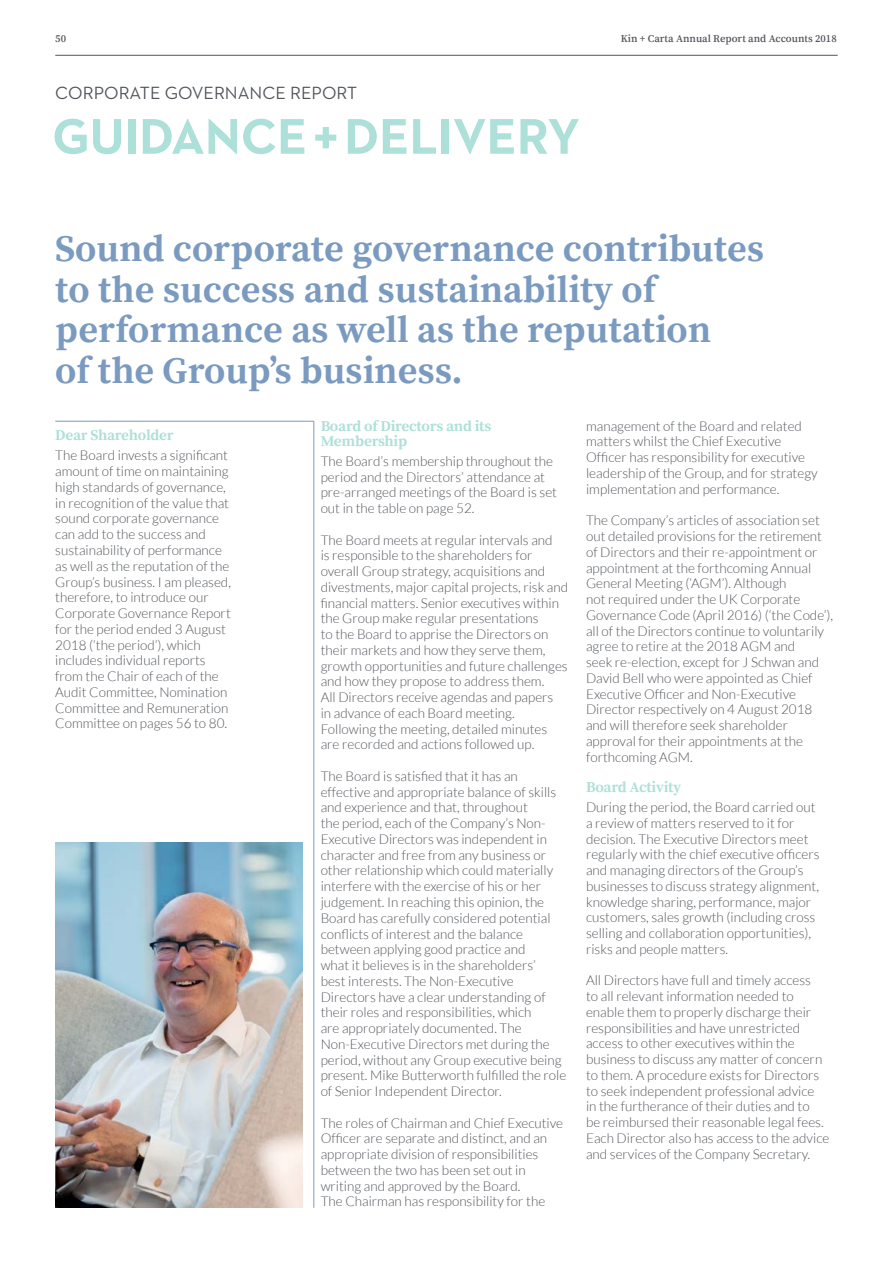
<style>
.page{position:relative;width:893px;height:1263px;background:#fff}
.page>*{position:absolute;margin:0;border:0;box-sizing:border-box;transform-origin:0 0}
.t1{font:700 51px "Neutraface 2 Text";color:#ade0d8}
.t2{font:700 37.5px/40.5px "Source Serif Pro";color:#7a9ac0}
.t3{font:18px "Neutraface 2 Text";color:#52555b}
.t4{font:700 15px/15px "Source Serif Pro";letter-spacing:-.015em;color:#ade0d8}
.t5{font:300 13.5px/15.8px "Lato";color:#52555b}
.t6{font:600 10.5px "Source Serif Pro";color:#52555b}
</style>
<div class="page">
<img style="left:55px;top:842px;width:248px;height:366px">
<hr style="left:55px;top:421px;width:259px;height:1px;background:#7a9ac0">
<hr style="left:314px;top:421px;width:1px;height:787px;background:#7a9ac0">
<hr style="left:55px;top:55px;width:783px;height:1px;background:#52555b">
<p class="t6" style="left:55px;top:32px;width:12px">50</p>
<p class="t6" style="left:621px;top:32px;width:217px">Kin + Carta Annual Report and Accounts 2018</p>
<h3 class="t3" style="left:55px;top:82px;width:303px">CORPORATE GOVERNANCE REPORT</h3>
<h1 class="t1" style="left:52px;top:104px;width:529px">GUIDANCE + DELIVERY</h1>
<h2 class="t2" style="left:55px;top:230px;width:711px">Sound corporate governance contributes to the success and sustainability of performance as well as the reputation<br>of the Group’s business.</h2>
<p class="t4" style="left:55px;top:429px;width:120px">Dear Shareholder</p>
<p class="t5" style="left:55px;top:448px;width:177px">The Board invests a significant amount of time on maintaining high standards of governance, in recognition of the value that sound corporate governance can add to the success and sustainability of performance as well as the reputation of the<br>Group’s business. I am pleased, therefore, to introduce our<br>Corporate Governance Report for the period ended 3 August<br>2018 (‘the period’), which includes individual reports from the Chair of each of the<br>Audit Committee, Nomination<br>Committee and Remuneration<br>Committee on pages 56 to 80.</p>
<p class="t4" style="left:321px;top:419px;width:172px">Board of Directors and its<br>Membership</p>
<p class="t5" style="left:321px;top:453px;width:238px">The Board’s membership throughout the period and the Directors’ attendance at pre-arranged meetings of the Board is set out in the table on page 52.</p>
<p class="t5" style="left:321px;top:532px;width:249px">The Board meets at regular intervals and<br>is responsible to the shareholders for overall Group strategy, acquisitions and divestments, major capital projects, risk and financial matters. Senior executives within the Group make regular presentations<br>to the Board to apprise the Directors on their markets and how they serve them, growth opportunities and future challenges and how they propose to address them.<br>All Directors receive agendas and papers<br>in advance of each Board meeting.<br>Following the meeting, detailed minutes are recorded and actions followed up.</p>
<p class="t5" style="left:321px;top:768px;width:247px">The Board is satisfied that it has an effective and appropriate balance of skills and experience and that, throughout<br>the period, each of the Company’s Non-Executive Directors was independent in character and free from any business or other relationship which could materially interfere with the exercise of his or her judgement. In reaching this opinion, the Board has carefully considered potential conflicts of interest and the balance between applying good practice and<br>what it believes is in the shareholders’<br>best interests. The Non-Executive Directors have a clear understanding of their roles and responsibilities, which<br>are appropriately documented. The Non-Executive Directors met during the period, without any Group executive being present. Mike Butterworth fulfilled the role of Senior Independent Director.</p>
<p class="t5" style="left:321px;top:1115px;width:244px">The roles of Chairman and Chief Executive Officer are separate and distinct, and an appropriate division of responsibilities between the two has been set out in writing and approved by the Board.<br>The Chairman has responsibility for the</p>
<p class="t5" style="left:586px;top:418px;width:233px">management of the Board and related matters whilst the Chief Executive Officer has responsibility for executive leadership of the Group, and for strategy implementation and performance.</p>
<p class="t5" style="left:586px;top:513px;width:249px">The Company’s articles of association set out detailed provisions for the retirement of Directors and their re-appointment or appointment at the forthcoming Annual General Meeting (‘AGM’). Although<br>not required under the UK Corporate Governance Code (April 2016) (‘the Code’), all of the Directors continue to voluntarily agree to retire at the 2018 AGM and<br>seek re-election, except for J Schwan and David Bell who were appointed as Chief Executive Officer and Non-Executive Director respectively on 4 August 2018 and will therefore seek shareholder approval for their appointments at the forthcoming AGM.</p>
<p class="t4" style="left:586px;top:780px;width:97px">Board Activity</p>
<p class="t5" style="left:586px;top:799px;width:235px">During the period, the Board carried out a review of matters reserved to it for decision. The Executive Directors meet regularly with the chief executive officers and managing directors of the Group’s businesses to discuss strategy alignment, knowledge sharing, performance, major customers, sales growth (including cross selling and collaboration opportunities), risks and people matters.</p>
<p class="t5" style="left:586px;top:973px;width:245px">All Directors have full and timely access<br>to all relevant information needed to enable them to properly discharge their responsibilities and have unrestricted access to other executives within the business to discuss any matter of concern to them. A procedure exists for Directors to seek independent professional advice<br>in the furtherance of their duties and to<br>be reimbursed their reasonable legal fees.<br>Each Director also has access to the advice and services of the Company Secretary.</p>
</div>
